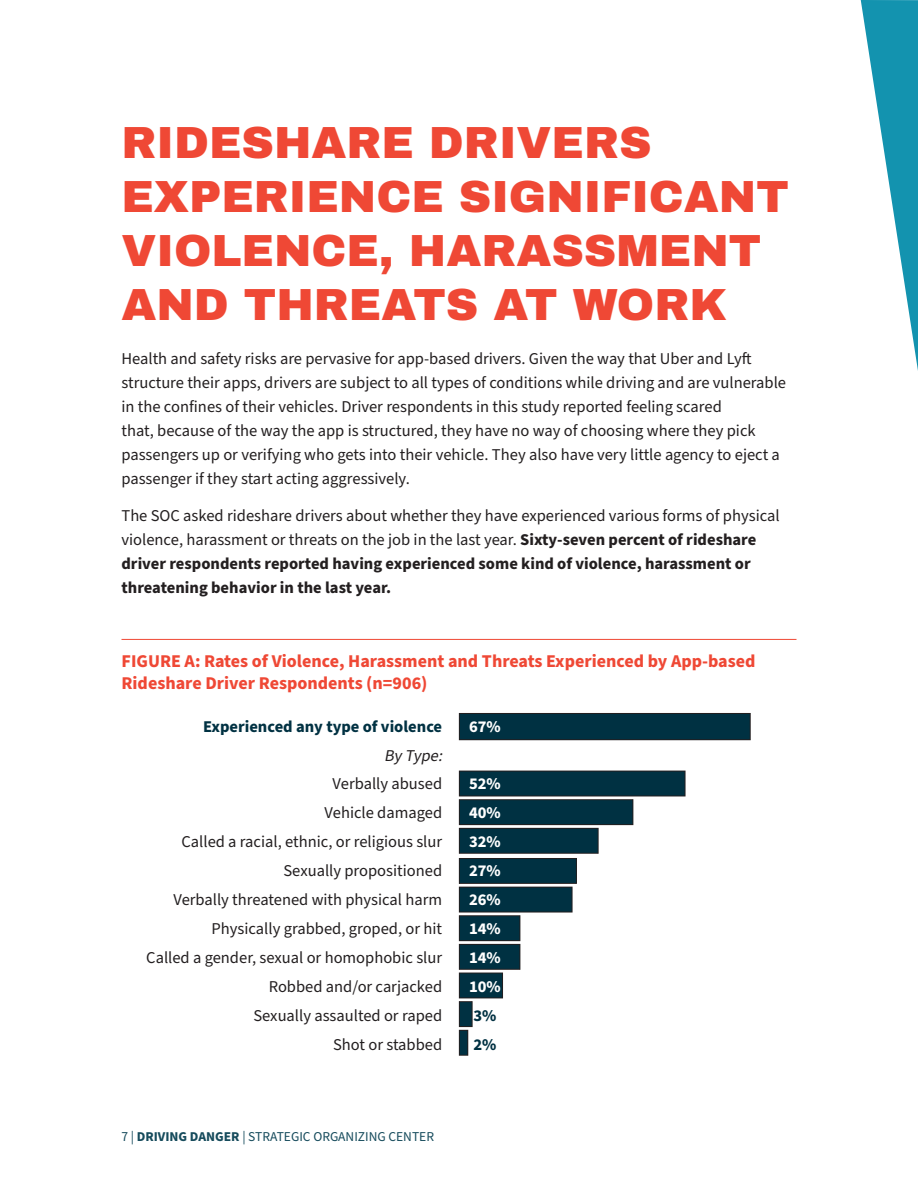
<style>
.page{position:relative;width:918px;height:1188px;background:#fff}
.page>*{position:absolute;margin:0;border:0;box-sizing:border-box;transform-origin:0 0}
.t1{font:900 45px/54px "Archivo";color:#ef4835}
.t2{font:700 18px/22.5px "Source Sans Pro";color:#ef4835}
.t3{font:16.5px/24px "Source Sans Pro";color:#231f20}
.t4{font:700 16.5px/24px "Source Sans Pro";color:#231f20}
.t5{font:700 16.5px "Source Sans Pro";color:#003142}
.t6{font:700 16.5px "Source Sans Pro";color:#fff}
.t7{font:italic 16.5px "Source Sans Pro";color:#231f20}
.t8{font:13.5px "Source Sans Pro";color:#164b5c}
.s1{font-weight:400}
.s2{font-weight:700}
</style>
<div class="page">
<svg style="left:861px;top:0;width:57px;height:371px"></svg>
<div style="left:459px;top:713px;width:291px;height:27px;background:#003142"></div>
<div style="left:459px;top:713px;width:292px;height:27px;border:1px solid #231f20"></div>
<div style="left:459px;top:771px;width:226px;height:25px;background:#003142"></div>
<div style="left:459px;top:771px;width:226px;height:25px;border:1px solid #231f20"></div>
<div style="left:459px;top:800px;width:174px;height:25px;background:#003142"></div>
<div style="left:459px;top:799px;width:174px;height:26px;border:1px solid #231f20"></div>
<div style="left:459px;top:828px;width:139px;height:25px;background:#003142"></div>
<div style="left:459px;top:828px;width:140px;height:26px;border:1px solid #231f20"></div>
<div style="left:459px;top:858px;width:117px;height:25px;background:#003142"></div>
<div style="left:459px;top:858px;width:118px;height:26px;border:1px solid #231f20"></div>
<div style="left:459px;top:887px;width:113px;height:25px;background:#003142"></div>
<div style="left:459px;top:887px;width:113px;height:25px;border:1px solid #231f20"></div>
<div style="left:459px;top:916px;width:61px;height:25px;background:#003142"></div>
<div style="left:459px;top:915px;width:61px;height:26px;border:1px solid #231f20"></div>
<div style="left:459px;top:944px;width:61px;height:25px;background:#003142"></div>
<div style="left:459px;top:944px;width:61px;height:26px;border:1px solid #231f20"></div>
<div style="left:459px;top:973px;width:44px;height:25px;background:#003142"></div>
<div style="left:459px;top:973px;width:44px;height:25px;border:1px solid #231f20"></div>
<div style="left:459px;top:1002px;width:13px;height:25px;background:#003142"></div>
<div style="left:459px;top:1001px;width:13px;height:26px;border:1px solid #231f20"></div>
<div style="left:459px;top:1030px;width:9px;height:25px;background:#003142"></div>
<div style="left:459px;top:1030px;width:9px;height:26px;border:1px solid #231f20"></div>
<hr style="left:122px;top:639px;width:674px;height:1px;background:#ef4835">
<h1 class="t1" style="left:122px;top:115px;width:669px">RIDESHARE DRIVERS<br>EXPERIENCE SIGNIFICANT<br>VIOLENCE, HARASSMENT<br>AND THREATS AT WORK</h1>
<p class="t3" style="left:122px;top:347px;width:666px">Health and safety risks are pervasive for app-based drivers. Given the way that Uber and Lyft structure their apps, drivers are subject to all types of conditions while driving and are vulnerable in the confines of their vehicles. Driver respondents in this study reported feeling scared<br>that, because of the way the app is structured, they have no way of choosing where they pick passengers up or verifying who gets into their vehicle. They also have very little agency to eject a passenger if they start acting aggressively.</p>
<p class="t4" style="left:122px;top:504px;width:660px"><span class="s1">The SOC asked rideshare drivers about whether they have experienced various forms of physical violence, harassment or threats on the job in the last year.</span> Sixty-seven percent of rideshare driver respondents reported having experienced some kind of violence, harassment or threatening behavior in the last year.</p>
<p class="t2" style="left:122px;top:650px;width:636px">FIGURE A: Rates of Violence, Harassment and Threats Experienced by App-based<br>Rideshare Driver Respondents (n=906)</p>
<p class="t5" style="left:203px;top:715px;width:241px">Experienced any type of violence</p>
<p class="t6" style="left:469px;top:715px;width:33px">67%</p>
<p class="t7" style="left:384px;top:744px;width:64px">By Type:</p>
<p class="t3" style="left:333px;top:773px;width:111px">Verbally abused</p>
<p class="t6" style="left:469px;top:773px;width:33px">52%</p>
<p class="t3" style="left:325px;top:801px;width:119px">Vehicle damaged</p>
<p class="t6" style="left:469px;top:802px;width:33px">40%</p>
<p class="t3" style="left:182px;top:830px;width:262px">Called a racial, ethnic, or religious slur</p>
<p class="t6" style="left:469px;top:831px;width:33px">32%</p>
<p class="t3" style="left:283px;top:859px;width:160px">Sexually propositioned</p>
<p class="t6" style="left:469px;top:859px;width:33px">27%</p>
<p class="t3" style="left:173px;top:888px;width:270px">Verbally threatened with physical harm</p>
<p class="t6" style="left:469px;top:888px;width:33px">26%</p>
<p class="t3" style="left:212px;top:917px;width:232px">Physically grabbed, groped, or hit</p>
<p class="t6" style="left:469px;top:917px;width:33px">14%</p>
<p class="t3" style="left:146px;top:946px;width:297px">Called a gender, sexual or homophobic slur</p>
<p class="t6" style="left:469px;top:946px;width:33px">14%</p>
<p class="t3" style="left:269px;top:975px;width:175px">Robbed and/or carjacked</p>
<p class="t6" style="left:469px;top:975px;width:33px">10%</p>
<p class="t3" style="left:253px;top:1004px;width:190px">Sexually assaulted or raped</p>
<p class="t5" style="left:473px;top:1004px;width:24px">3%</p>
<p class="t3" style="left:333px;top:1033px;width:111px">Shot or stabbed</p>
<p class="t5" style="left:473px;top:1033px;width:24px">2%</p>
<p class="t8" style="left:122px;top:1128px;width:314px">7 | <span class="s2">DRIVING DANGER</span> | STRATEGIC ORGANIZING CENTER</p>
</div>
